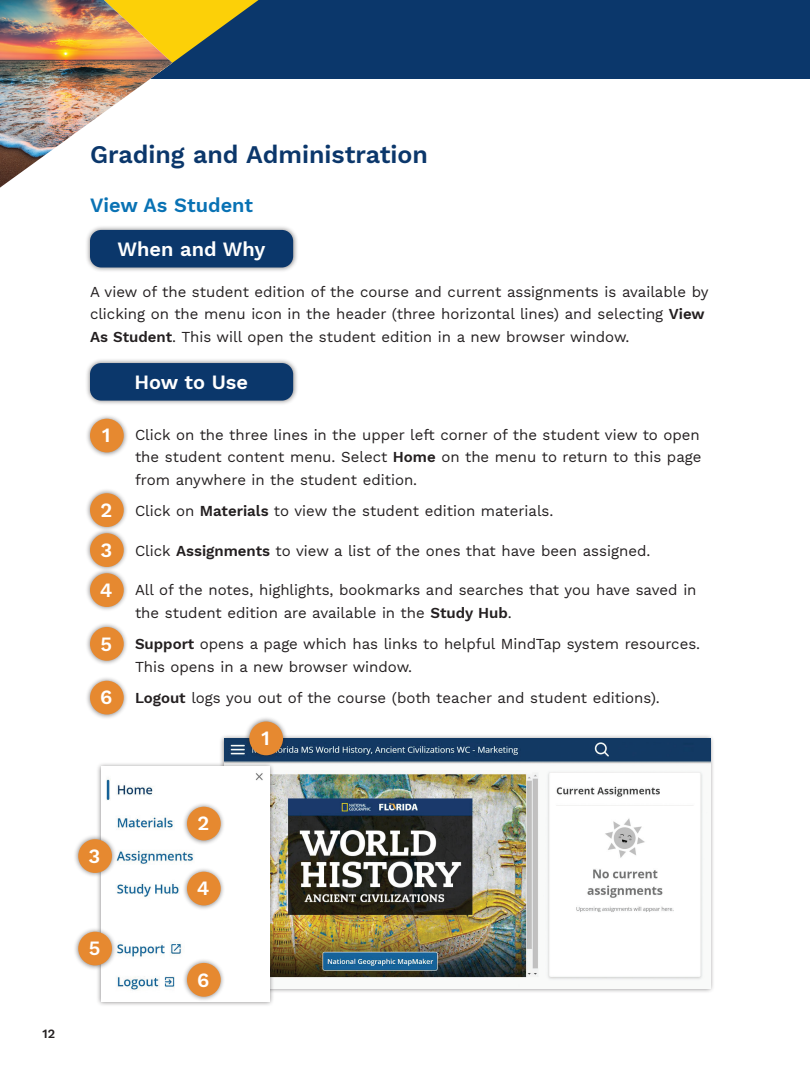
<style>
.page{position:relative;width:810px;height:1080px;background:#fff}
.page>*{position:absolute;margin:0;border:0;box-sizing:border-box;transform-origin:0 0}
.subhead_C{font:600 25px "Work Sans";color:#0b376b}
.Subhead_B{font:600 20px "Work Sans";color:#fff}
.Subhead_B-2{font:600 20px "Work Sans";color:#0972b4}
.Body{font:15px/22.5px "Work Sans";color:#231f20}
.t1{font:600 12.5px "Work Sans";color:#231f20}
.s1{font-weight:600}
</style>
<div class="page">
<div style="left:0;top:0;width:810px;height:79px;background:#0b376b"></div>
<svg style="left:172px;top:0;width:87px;height:63px"></svg>
<img style="left:0;top:0;width:172px;height:188px">
<div style="left:85px;top:225px;width:213px;height:48px;background:#231f20;opacity:.55"></div>
<div style="left:90px;top:230px;width:203px;height:37px;background:#0b376b;border-radius:11px"></div>
<div style="left:85px;top:358px;width:213px;height:48px;background:#231f20;opacity:.55"></div>
<div style="left:90px;top:363px;width:203px;height:38px;background:#0b376b;border-radius:11px"></div>
<div style="left:85px;top:414px;width:44px;height:43px;background:#231f20;opacity:.55"></div>
<div style="left:90px;top:419px;width:34px;height:33px;background:#e68930;border-radius:50%"></div>
<div style="left:85px;top:488px;width:44px;height:44px;background:#231f20;opacity:.55"></div>
<div style="left:90px;top:493px;width:34px;height:34px;background:#e68930;border-radius:50%"></div>
<div style="left:85px;top:528px;width:44px;height:44px;background:#231f20;opacity:.55"></div>
<div style="left:90px;top:533px;width:34px;height:34px;background:#e68930;border-radius:50%"></div>
<div style="left:85px;top:568px;width:44px;height:44px;background:#231f20;opacity:.55"></div>
<div style="left:90px;top:573px;width:34px;height:34px;background:#e68930;border-radius:50%"></div>
<div style="left:85px;top:622px;width:44px;height:44px;background:#231f20;opacity:.55"></div>
<div style="left:90px;top:627px;width:34px;height:34px;background:#e68930;border-radius:50%"></div>
<div style="left:85px;top:676px;width:44px;height:43px;background:#231f20;opacity:.55"></div>
<div style="left:90px;top:681px;width:34px;height:33px;background:#e68930;border-radius:50%"></div>
<div style="left:219px;top:734px;width:496px;height:260px;background:#231f20;opacity:.55"></div>
<img style="left:224px;top:739px;width:486px;height:250px">
<div style="left:96px;top:762px;width:179px;height:244px;background:#231f20;opacity:.55"></div>
<img style="left:101px;top:767px;width:169px;height:234px">
<div style="left:244px;top:717px;width:44px;height:43px;background:#231f20;opacity:.55"></div>
<div style="left:249px;top:722px;width:34px;height:33px;background:#e68930;border-radius:50%"></div>
<div style="left:182px;top:802px;width:44px;height:43px;background:#231f20;opacity:.55"></div>
<div style="left:187px;top:807px;width:34px;height:33px;background:#e68930;border-radius:50%"></div>
<div style="left:73px;top:834px;width:44px;height:44px;background:#231f20;opacity:.55"></div>
<div style="left:78px;top:839px;width:34px;height:34px;background:#e68930;border-radius:50%"></div>
<div style="left:182px;top:867px;width:44px;height:43px;background:#231f20;opacity:.55"></div>
<div style="left:187px;top:872px;width:34px;height:33px;background:#e68930;border-radius:50%"></div>
<div style="left:73px;top:927px;width:44px;height:43px;background:#231f20;opacity:.55"></div>
<div style="left:78px;top:932px;width:34px;height:33px;background:#e68930;border-radius:50%"></div>
<div style="left:182px;top:958px;width:44px;height:44px;background:#231f20;opacity:.55"></div>
<div style="left:187px;top:963px;width:34px;height:34px;background:#e68930;border-radius:50%"></div>
<p class="t1" style="left:42px;top:1024px;width:14px">12</p>
<p class="subhead_C" style="left:90px;top:136px;width:340px">Grading and Administration</p>
<p class="Subhead_B-2" style="left:90px;top:190px;width:165px">View As Student</p>
<p class="Subhead_B" style="left:117px;top:234px;width:150px">When and Why</p>
<p class="Body" style="left:90px;top:280px;width:620px">A view of the student edition of the course and current assignments is available by clicking on the menu icon in the header (three horizontal lines) and selecting <span class="s1">View<br>As Student</span>. This will open the student edition in a new browser window.</p>
<p class="Subhead_B" style="left:102px;top:420px;width:10px">1</p>
<p class="Subhead_B" style="left:100px;top:495px;width:13px">2</p>
<p class="Subhead_B" style="left:100px;top:535px;width:13px">3</p>
<p class="Subhead_B" style="left:100px;top:575px;width:14px">4</p>
<p class="Subhead_B" style="left:100px;top:629px;width:13px">5</p>
<p class="Subhead_B" style="left:100px;top:683px;width:14px">6</p>
<p class="Subhead_B" style="left:134px;top:367px;width:115px">How to Use</p>
<p class="Body" style="left:135px;top:423px;width:568px;text-align:justify">Click on the three lines in the upper left corner of the student view to open the student content menu. Select <span class="s1">Home</span> on the menu to return to this page from anywhere in the student edition.</p>
<p class="Body" style="left:135px;top:499px;width:420px">Click on <span class="s1">Materials</span> to view the student edition materials.</p>
<p class="Body" style="left:135px;top:539px;width:517px">Click <span class="s1">Assignments</span> to view a list of the ones that have been assigned.</p>
<p class="Body" style="left:135px;top:578px;width:563px">All of the notes, highlights, bookmarks and searches that you have saved in the student edition are available in the <span class="s1">Study Hub</span>.</p>
<p class="Body" style="left:135px;top:632px;width:567px"><span class="s1">Support</span> opens a page which has links to helpful MindTap system resources.<br>This opens in a new browser window.</p>
<p class="Body" style="left:135px;top:686px;width:526px"><span class="s1">Logout</span> logs you out of the course (both teacher and student editions).</p>
<p class="Subhead_B" style="left:261px;top:723px;width:10px">1</p>
<p class="Subhead_B" style="left:89px;top:841px;width:13px">3</p>
<p class="Subhead_B" style="left:89px;top:933px;width:13px">5</p>
<p class="Subhead_B" style="left:197px;top:808px;width:13px">2</p>
<p class="Subhead_B" style="left:197px;top:873px;width:14px">4</p>
<p class="Subhead_B" style="left:197px;top:965px;width:14px">6</p>
</div>
